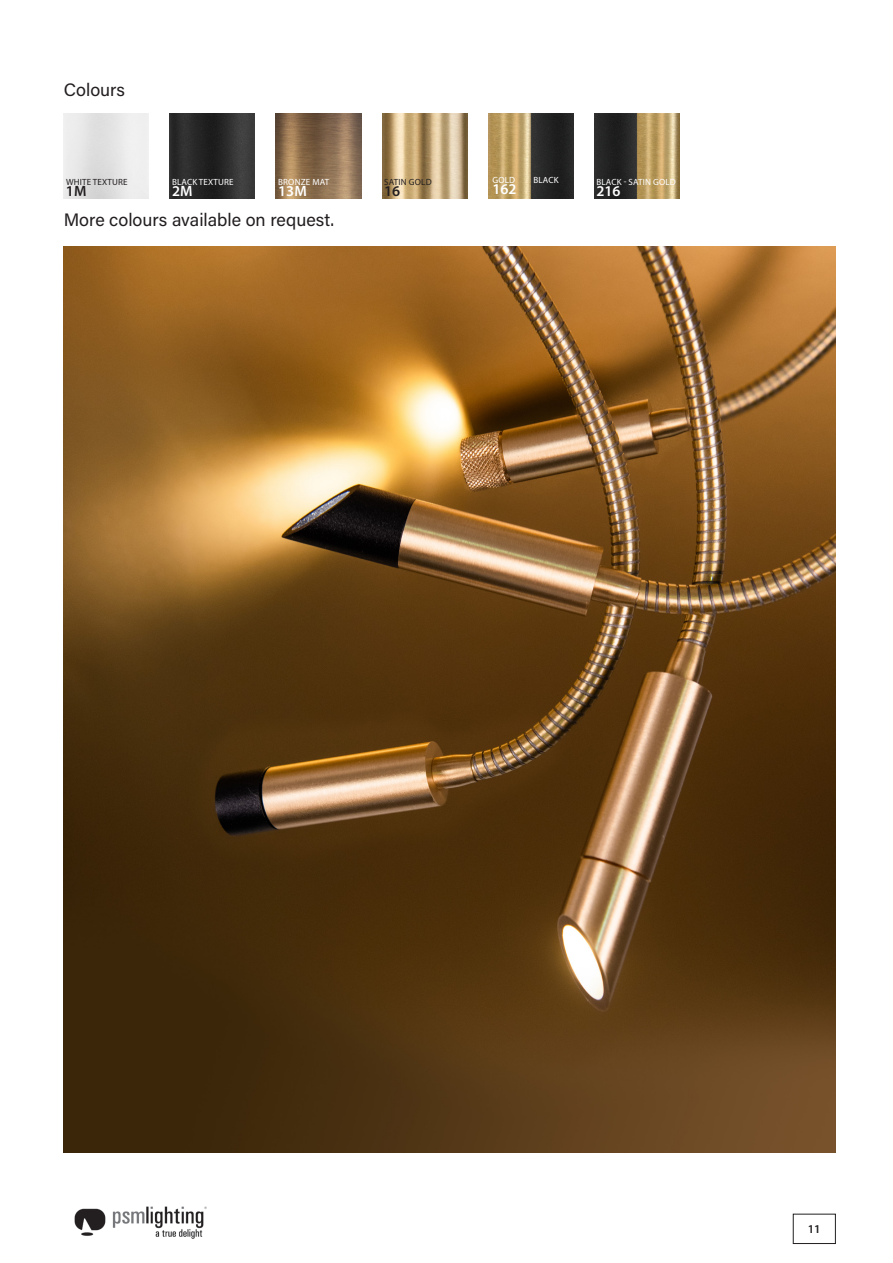
<style>
.page{position:relative;width:893px;height:1263px;background:#fff}
.page>*{position:absolute;margin:0;border:0;box-sizing:border-box;transform-origin:0 0}
.t1{font:18px "Acumin Variable Concept";color:#231f20}
.Code_kabel{font:600 15px "Myriad Pro";color:#fff}
.Code_kabel-2{font:600 15px "Myriad Pro";color:#231f20}
.t2{font:600 12px "Myriad Pro";color:#231f20}
.Naam_kabel{font:9px "Myriad Pro";letter-spacing:.02em;color:#fff}
.Naam_kabel-2{font:9px "Myriad Pro";letter-spacing:.02em;color:#231f20}
</style>
<div class="page">
<div style="left:793px;top:1214px;width:43px;height:30px;border:1px solid #231f20"></div>
<img style="left:74px;top:1206px;width:133px;height:33px">
<img style="left:64px;top:247px;width:772px;height:906px">
<img style="left:170px;top:113px;width:85px;height:85px">
<img style="left:488px;top:113px;width:85px;height:85px">
<img style="left:594px;top:113px;width:85px;height:85px">
<img style="left:276px;top:113px;width:85px;height:85px">
<img style="left:382px;top:113px;width:85px;height:85px">
<p class="t1" style="left:64px;top:78px;width:63px">Colours</p>
<p class="Naam_kabel-2" style="left:66px;top:176px;width:63px">WHITE TEXTURE</p>
<p class="Code_kabel-2" style="left:66px;top:181px;width:22px">1M</p>
<p class="Naam_kabel" style="left:172px;top:176px;width:63px">BLACK TEXTURE</p>
<p class="Code_kabel" style="left:172px;top:181px;width:22px">2M</p>
<p class="Naam_kabel" style="left:278px;top:176px;width:52px">BRONZE MAT</p>
<p class="Code_kabel" style="left:278px;top:181px;width:30px">13M</p>
<p class="t1" style="left:64px;top:207px;width:272px">More colours available on request.</p>
<p class="Naam_kabel-2" style="left:384px;top:176px;width:49px">SATIN GOLD</p>
<p class="Code_kabel-2" style="left:384px;top:181px;width:18px">16</p>
<p class="Naam_kabel" style="left:492px;top:174px;width:24px">GOLD</p>
<p class="Code_kabel" style="left:492px;top:179px;width:26px">162</p>
<p class="Naam_kabel" style="left:533px;top:174px;width:27px">BLACK</p>
<p class="Naam_kabel" style="left:596px;top:176px;width:81px">BLACK - SATIN GOLD</p>
<p class="Code_kabel" style="left:596px;top:181px;width:26px">216</p>
<h3 class="t2" style="left:808px;top:1222px;width:14px">11</h3>
</div>
